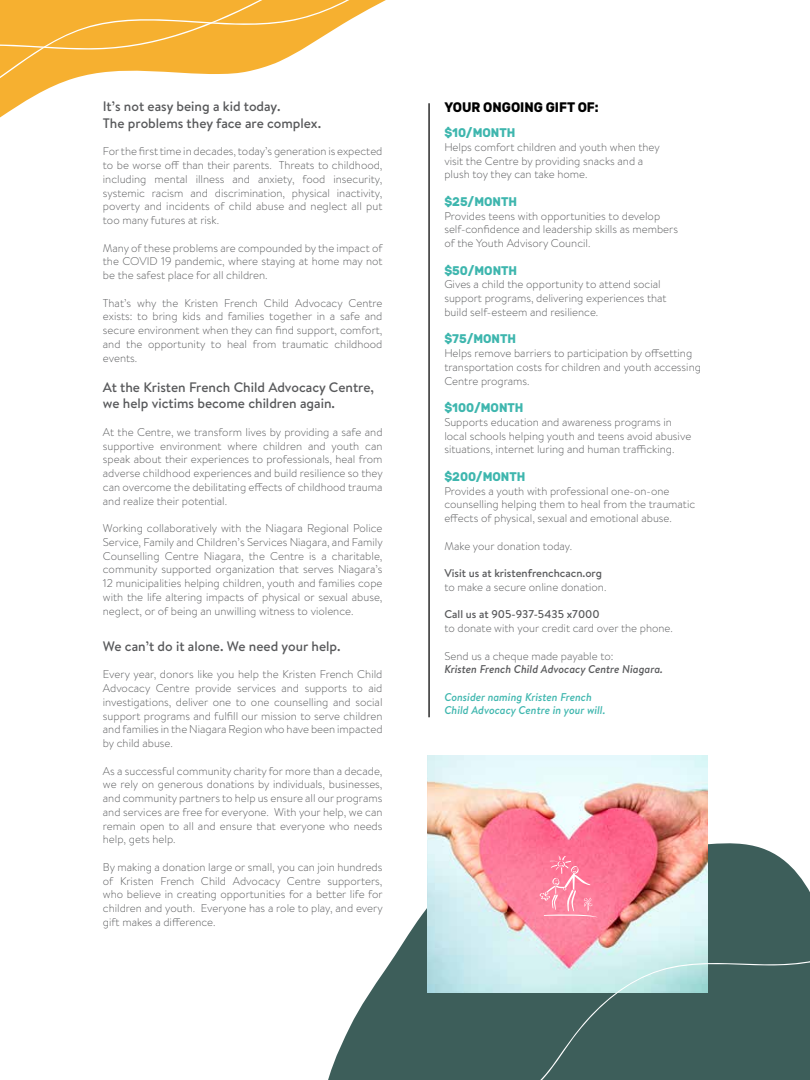
<style>
.page{position:relative;width:810px;height:1080px;background:#fff}
.page>*{position:absolute;margin:0;border:0;box-sizing:border-box;transform-origin:0 0}
.t1{font:500 13.75px/16.5px "Brandon Text";color:#58595b}
.t2{font:700 13.75px "Rubik";color:#000;scale:.94 1}
.t3{font:700 12.5px "Rubik";color:#3eb6ae;scale:.94 1}
.t4{font:300 11.25px/13.8px "Brandon Text";color:#58595b;text-align:justify}
.t5{font:italic 500 11.25px/13.8px "Brandon Text";color:#3eb6ae}
.t6{font:500 11.25px "Brandon Text";color:#58595b}
.t7{font:italic 500 11.25px "Brandon Text";color:#58595b}
</style>
<div class="page">
<svg style="left:328px;top:826px;width:482px;height:254px"></svg>
<img style="left:427px;top:755px;width:280px;height:178px">
<svg style="left:393px;top:933px;width:417px;height:147px;background:#668381"></svg>
<svg style="left:0;top:0;width:386px;height:118px"></svg>
<svg style="left:0;top:0;width:337px;height:71px;background:#f6b845"></svg>
<hr style="left:428px;top:103px;width:2px;height:614px;background:#000">
<svg style="left:539px;top:855px;width:58px;height:62px;background:#fc89a4"></svg>
<p class="t1" style="left:103px;top:98px;width:220px">It’s not easy being a kid today.<br>The problems they face are complex.</p>
<p class="t4" style="left:103px;top:144px;width:281px">For the first time in decades, today’s generation is expected to be worse off than their parents. Threats to childhood, including mental illness and anxiety, food insecurity, systemic racism and discrimination, physical inactivity, poverty and incidents of child abuse and neglect all put too many futures at risk.</p>
<p class="t4" style="left:103px;top:240px;width:281px">Many of these problems are compounded by the impact of the COVID 19 pandemic, where staying at home may not be the safest place for all children.</p>
<p class="t4" style="left:103px;top:295px;width:281px">That’s why the Kristen French Child Advocacy Centre exists: to bring kids and families together in a safe and secure environment when they can find support, comfort, and the opportunity to heal from traumatic childhood events.</p>
<p class="t1" style="left:103px;top:379px;width:273px">At the Kristen French Child Advocacy Centre, we help victims become children again.</p>
<p class="t4" style="left:103px;top:425px;width:281px">At the Centre, we transform lives by providing a safe and supportive environment where children and youth can speak about their experiences to professionals, heal from adverse childhood experiences and build resilience so they can overcome the debilitating effects of childhood trauma and realize their potential.</p>
<p class="t4" style="left:103px;top:521px;width:281px">Working collaboratively with the Niagara Regional Police Service, Family and Children’s Services Niagara, and Family Counselling Centre Niagara, the Centre is a charitable, community supported organization that serves Niagara’s 12 municipalities helping children, youth and families cope with the life altering impacts of physical or sexual abuse, neglect, or of being an unwilling witness to violence.</p>
<p class="t1" style="left:103px;top:638px;width:239px">We can’t do it alone. We need your help.</p>
<p class="t4" style="left:103px;top:667px;width:281px">Every year, donors like you help the Kristen French Child Advocacy Centre provide services and supports to aid investigations, deliver one to one counselling and social support programs and fulfill our mission to serve children and families in the Niagara Region who have been impacted by child abuse.</p>
<p class="t4" style="left:103px;top:763px;width:281px">As a successful community charity for more than a decade, we rely on generous donations by individuals, businesses, and community partners to help us ensure all our programs and services are free for everyone. With your help, we can remain open to all and ensure that everyone who needs help, gets help.</p>
<p class="t4" style="left:103px;top:860px;width:281px">By making a donation large or small, you can join hundreds of Kristen French Child Advocacy Centre supporters, who believe in creating opportunities for a better life for children and youth. Everyone has a role to play, and every gift makes a difference.</p>
<p class="t2" style="left:444px;top:99px;width:166px">YOUR ONGOING GIFT OF:</p>
<p class="t3" style="left:444px;top:125px;width:77px">$10/MONTH</p>
<p class="t4" style="left:444px;top:140px;width:217px;text-align:left">Helps comfort children and youth when they visit the Centre by providing snacks and a plush toy they can take home.</p>
<p class="t3" style="left:444px;top:194px;width:79px">$25/MONTH</p>
<p class="t4" style="left:444px;top:208px;width:235px;text-align:left">Provides teens with opportunities to develop self-confidence and leadership skills as members of the Youth Advisory Council.</p>
<p class="t3" style="left:444px;top:263px;width:79px">$50/MONTH</p>
<p class="t4" style="left:444px;top:277px;width:224px;text-align:left">Gives a child the opportunity to attend social support programs, delivering experiences that build self-esteem and resilience.</p>
<p class="t3" style="left:444px;top:332px;width:78px">$75/MONTH</p>
<p class="t4" style="left:444px;top:346px;width:258px;text-align:left">Helps remove barriers to participation by offsetting transportation costs for children and youth accessing<br>Centre programs.</p>
<p class="t3" style="left:444px;top:400px;width:86px">$100/MONTH</p>
<p class="t4" style="left:444px;top:415px;width:248px;text-align:left">Supports education and awareness programs in local schools helping youth and teens avoid abusive situations, internet luring and human trafficking.</p>
<p class="t3" style="left:444px;top:469px;width:88px">$200/MONTH</p>
<p class="t4" style="left:444px;top:483px;width:252px;text-align:left">Provides a youth with professional one-on-one counselling helping them to heal from the traumatic effects of physical, sexual and emotional abuse.</p>
<p class="t4" style="left:444px;top:538px;width:129px">Make your donation today.</p>
<p class="t6" style="left:444px;top:565px;width:159px">Visit us at kristenfrenchcacn.org</p>
<p class="t4" style="left:444px;top:580px;width:164px">to make a secure online donation.</p>
<p class="t6" style="left:444px;top:607px;width:157px">Call us at 905-937-5435 x7000</p>
<p class="t4" style="left:444px;top:621px;width:230px">to donate with your credit card over the phone.</p>
<p class="t4" style="left:444px;top:648px;width:171px">Send us a cheque made payable to:</p>
<p class="t7" style="left:444px;top:662px;width:220px">Kristen French Child Advocacy Centre Niagara.</p>
<p class="t5" style="left:444px;top:690px;width:163px">Consider naming Kristen French<br>Child Advocacy Centre in your will.</p>
</div>
